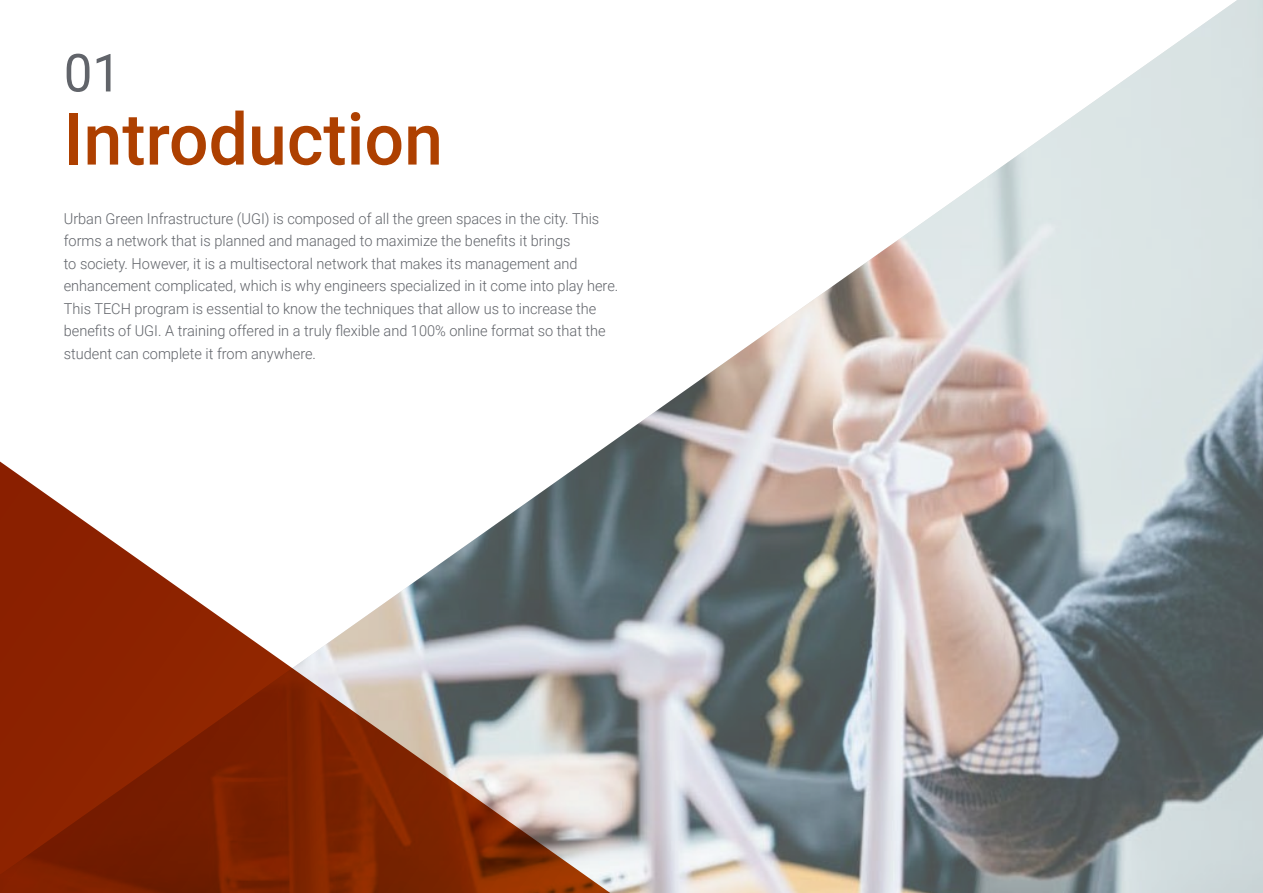
<style>
.page{position:relative;width:1263px;height:893px;background:#fff}
.page>*{position:absolute;margin:0;border:0;box-sizing:border-box;transform-origin:0 0}
.t1{font:500 72px "Roboto";color:#ae4000}
.t2{font:52.5px "Roboto";color:#61646a}
.t3{font:300 15px/22.5px "Roboto";color:#61646a}
</style>
<div class="page">
<img style="left:606px;top:0;width:657px;height:893px">
<svg style="left:0;top:446px;width:640px;height:447px"></svg>
<h2 class="t2" style="left:64px;top:36px;width:59px">01</h2>
<h1 class="t1" style="left:64px;top:89px;width:381px">Introduction</h1>
<p class="t3" style="left:64px;top:207px;width:556px">Urban Green Infrastructure (UGI) is composed of all the green spaces in the city. This forms a network that is planned and managed to maximize the benefits it brings<br>to society. However, it is a multisectoral network that makes its management and enhancement complicated, which is why engineers specialized in it come into play here.<br>This TECH program is essential to know the techniques that allow us to increase the benefits of UGI. A training offered in a truly flexible and 100% online format so that the student can complete it from anywhere.</p>
</div>
